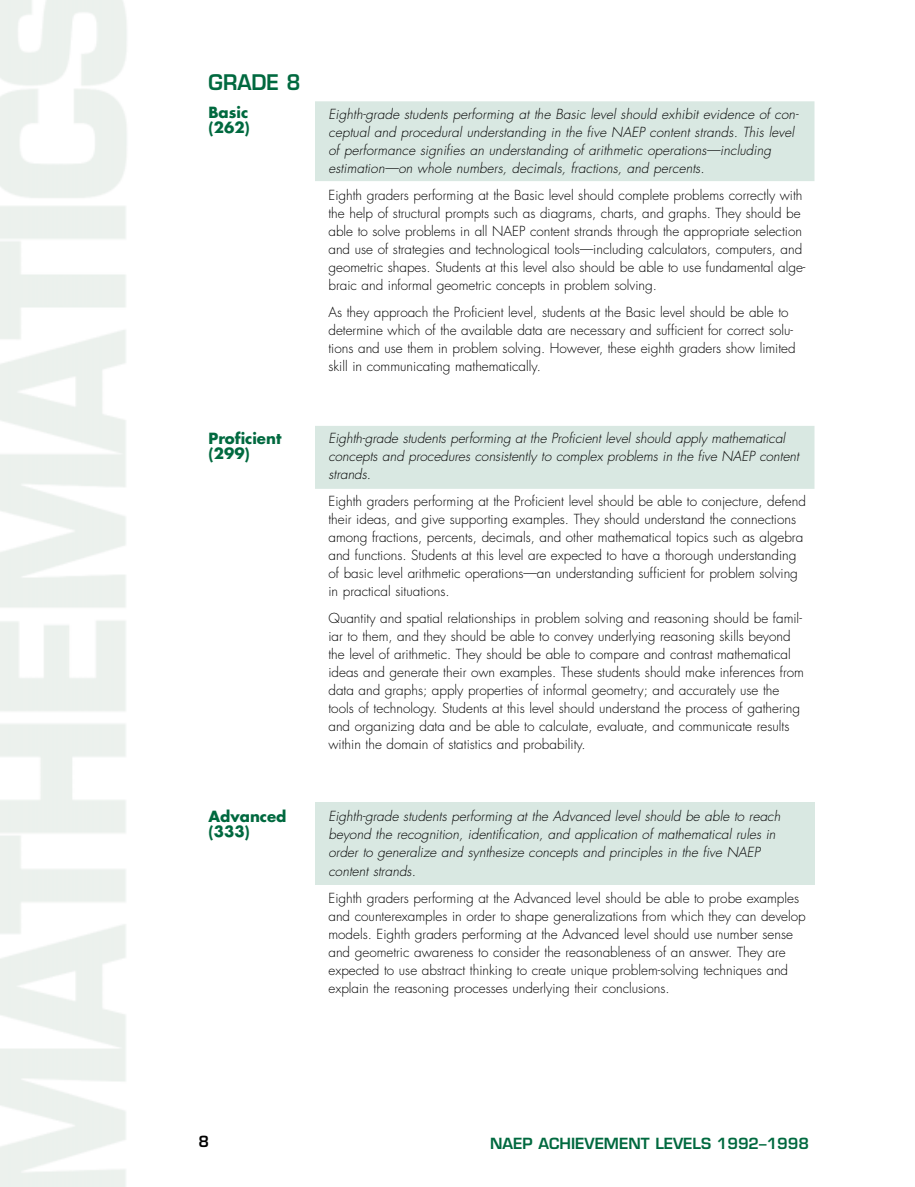
<style>
.page{position:relative;width:915px;height:1187px;background:#fff}
.page>*{position:absolute;margin:0;border:0;box-sizing:border-box;transform-origin:0 0}
.t1{font:600 21px "Eurostile";color:#00693f;scale:.95 1}
.t2{font:700 15px "Futura";color:#00693f}
.t3{font:600 15px "Eurostile";color:#00693f}
.t4{font:600 15px "Eurostile";color:#000}
.t5{font:300 13.5px/18px "Futura";color:#000}
.t6{font:italic 300 13.5px "Futura";letter-spacing:.005em;color:#000}
</style>
<div class="page">
<div style="left:315px;top:803px;width:499px;height:82px;background:#d9e8e2"></div>
<svg style="left:315px;top:101px;width:499px;height:388px"></svg>
<h3 class="t1" style="left:208px;top:74px;width:99px">GRADE 8</h3>
<p class="t2" style="left:208px;top:106px;width:41px">Basic</p>
<p class="t6" style="left:328px;top:108px;width:473px">Eighth-grade students performing at the Basic level should exhibit evidence of con-</p>
<p class="t2" style="left:208px;top:121px;width:43px">(262)</p>
<p class="t6" style="left:328px;top:126px;width:470px">ceptual and procedural understanding in the five NAEP content strands. This level</p>
<p class="t6" style="left:328px;top:144px;width:447px">of performance signifies an understanding of arithmetic operations—including</p>
<p class="t6" style="left:328px;top:162px;width:380px">estimation—on whole numbers, decimals, fractions, and percents.</p>
<p class="t5" style="left:328px;top:187px;width:479px">Eighth graders performing at the Basic level should complete problems correctly with the help of structural prompts such as diagrams, charts, and graphs. They should be able to solve problems in all NAEP content strands through the appropriate selection and use of strategies and technological tools—including calculators, computers, and geometric shapes. Students at this level also should be able to use fundamental alge&shy;braic and informal geometric concepts in problem solving.</p>
<p class="t5" style="left:328px;top:304px;width:469px">As they approach the Proficient level, students at the Basic level should be able to determine which of the available data are necessary and sufficient for correct solu&shy;tions and use them in problem solving. However, these eighth graders show limited skill in communicating mathematically.</p>
<p class="t2" style="left:208px;top:431px;width:74px">Proficient</p>
<p class="t6" style="left:328px;top:432px;width:461px">Eighth-grade students performing at the Proficient level should apply mathematical</p>
<p class="t2" style="left:208px;top:446px;width:43px">(299)</p>
<p class="t6" style="left:328px;top:450px;width:474px">concepts and procedures consistently to complex problems in the five NAEP content</p>
<p class="t6" style="left:328px;top:468px;width:46px">strands.</p>
<p class="t5" style="left:328px;top:493px;width:479px">Eighth graders performing at the Proficient level should be able to conjecture, defend their ideas, and give supporting examples. They should understand the connections among fractions, percents, decimals, and other mathematical topics such as algebra and functions. Students at this level are expected to have a thorough understanding of basic level arithmetic operations—an understanding sufficient for problem solving in practical situations.</p>
<p class="t5" style="left:328px;top:610px;width:477px">Quantity and spatial relationships in problem solving and reasoning should be famil&shy;iar to them, and they should be able to convey underlying reasoning skills beyond the level of arithmetic. They should be able to compare and contrast mathematical ideas and generate their own examples. These students should make inferences from data and graphs; apply properties of informal geometry; and accurately use the tools of technology. Students at this level should understand the process of gathering and organizing data and be able to calculate, evaluate, and communicate results within the domain of statistics and probability.</p>
<p class="t2" style="left:208px;top:809px;width:80px">Advanced</p>
<p class="t6" style="left:328px;top:810px;width:456px">Eighth-grade students performing at the Advanced level should be able to reach</p>
<p class="t2" style="left:208px;top:824px;width:43px">(333)</p>
<p class="t6" style="left:328px;top:828px;width:451px">beyond the recognition, identification, and application of mathematical rules in</p>
<p class="t6" style="left:328px;top:846px;width:435px">order to generalize and synthesize concepts and principles in the five NAEP</p>
<p class="t6" style="left:328px;top:864px;width:91px">content strands.</p>
<p class="t5" style="left:328px;top:889px;width:479px">Eighth graders performing at the Advanced level should be able to probe examples and counterexamples in order to shape generalizations from which they can develop models. Eighth graders performing at the Advanced level should use number sense and geometric awareness to consider the reasonableness of an answer. They are expected to use abstract thinking to create unique problem-solving techniques and explain the reasoning processes underlying their conclusions.</p>
<p class="t4" style="left:199px;top:1136px;width:12px">8</p>
<p class="t3" style="left:490px;top:1137px;width:320px">NAEP ACHIEVEMENT LEVELS 1992–1998</p>
</div>
